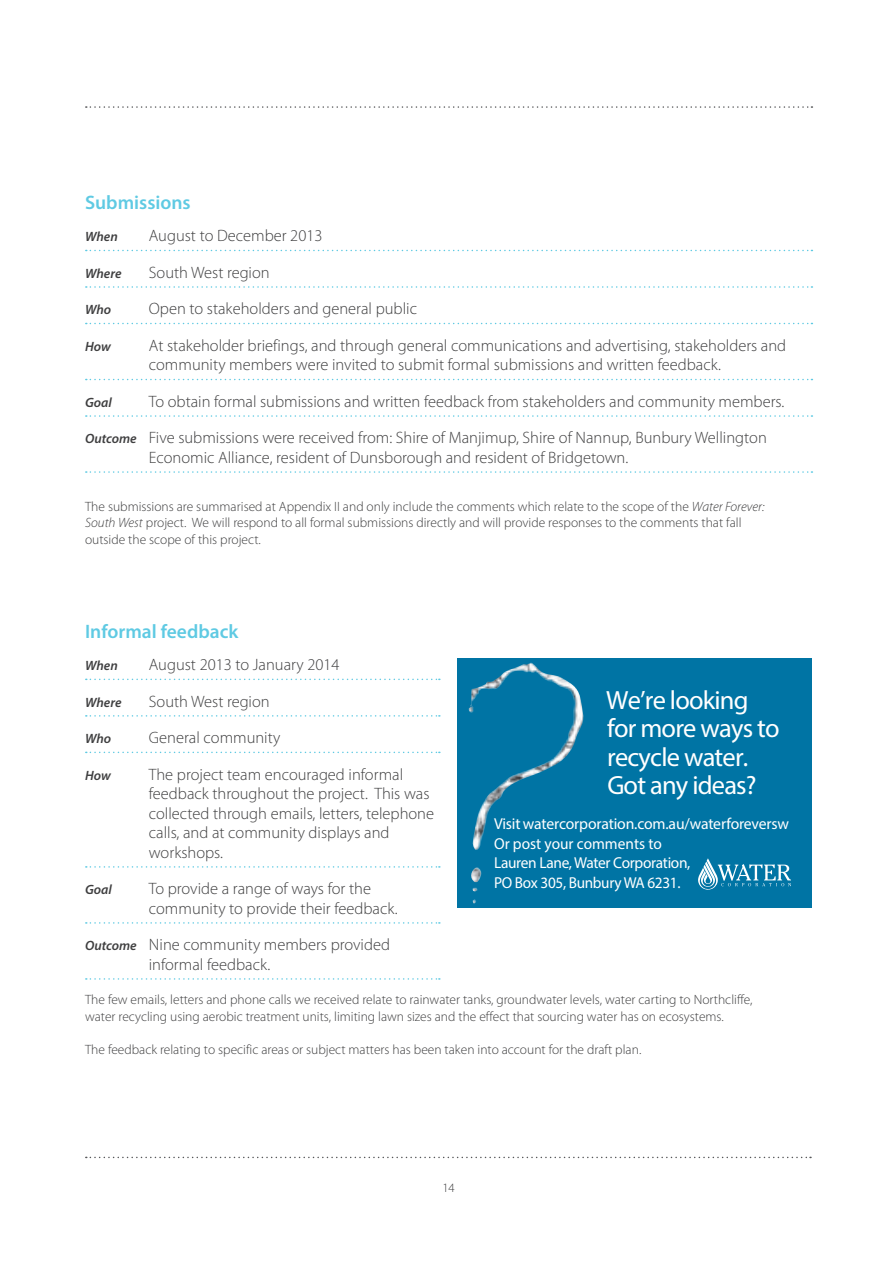
<style>
.page{position:relative;width:893px;height:1263px;background:#fff}
.page>*{position:absolute;margin:0;border:0;box-sizing:border-box;transform-origin:0 0}
.t1{font:26.4px/28.2px "Myriad Pro";letter-spacing:-.03em;color:#fff}
.t2{font:600 19.5px "Myriad Pro";color:#5fcae3}
.Body_copy_9pt{font:300 16.5px/19.5px "Myriad Pro";color:#3e3e3f}
.t3{font:15.9px/19.4px "Myriad Pro";letter-spacing:-.015em;color:#fff}
.Body_copy_9pt-2{font:300 13.5px/16.5px "Myriad Pro";color:#3e3e3f}
.Body_copy_9pt-3{font:italic 600 13.5px "Myriad Pro";color:#3e3e3f}
.t4{font:300 12.75px "Myriad Pro";color:#3e3e3f}
.s1{font-weight:600;font-style:italic;font-size:13.5px}
.s2{font-style:italic}
</style>
<div class="page">
<svg style="left:86px;top:1157px;width:725px;height:1px"></svg>
<svg style="left:86px;top:106px;width:726px;height:2px"></svg>
<svg style="left:86px;top:250px;width:726px;height:1px"></svg>
<svg style="left:86px;top:286px;width:726px;height:2px"></svg>
<svg style="left:86px;top:323px;width:726px;height:1px"></svg>
<svg style="left:86px;top:379px;width:726px;height:1px"></svg>
<svg style="left:86px;top:415px;width:726px;height:2px"></svg>
<svg style="left:86px;top:471px;width:726px;height:2px"></svg>
<svg style="left:86px;top:679px;width:354px;height:1px"></svg>
<svg style="left:86px;top:715px;width:354px;height:2px"></svg>
<svg style="left:86px;top:752px;width:354px;height:1px"></svg>
<svg style="left:86px;top:866px;width:354px;height:2px"></svg>
<svg style="left:86px;top:922px;width:354px;height:2px"></svg>
<svg style="left:86px;top:978px;width:354px;height:2px"></svg>
<div style="left:458px;top:658px;width:354px;height:249px;background:#0074a4"></div>
<img style="left:468px;top:663px;width:116px;height:240px">
<svg style="left:698px;top:858px;width:93px;height:32px"></svg>
<h3 class="t2" style="left:85px;top:190px;width:107px">Submissions</h3>
<p class="Body_copy_9pt-3" style="left:85px;top:228px;width:34px">When</p>
<p class="Body_copy_9pt" style="left:149px;top:226px;width:175px">August to December 2013</p>
<p class="Body_copy_9pt-3" style="left:85px;top:265px;width:38px">Where</p>
<p class="Body_copy_9pt" style="left:149px;top:262px;width:122px">South West region</p>
<p class="Body_copy_9pt-3" style="left:85px;top:301px;width:28px">Who</p>
<p class="Body_copy_9pt" style="left:149px;top:299px;width:270px">Open to stakeholders and general public</p>
<p class="Body_copy_9pt-3" style="left:85px;top:338px;width:27px">How</p>
<p class="Body_copy_9pt" style="left:149px;top:335px;width:639px">At stakeholder briefings, and through general communications and advertising, stakeholders and community members were invited to submit formal submissions and written feedback.</p>
<p class="Body_copy_9pt-3" style="left:85px;top:394px;width:28px">Goal</p>
<p class="Body_copy_9pt" style="left:149px;top:391px;width:637px">To obtain formal submissions and written feedback from stakeholders and community members.</p>
<p class="Body_copy_9pt" style="left:149px;top:428px;width:619px;text-indent:-64px"><span class="s1">Outcome</span> Five submissions were received from: Shire of Manjimup, Shire of Nannup, Bunbury Wellington<br>Economic Alliance, resident of Dunsborough and resident of Bridgetown.</p>
<p class="Body_copy_9pt-2" style="left:85px;top:498px;width:681px">The submissions are summarised at Appendix II and only include the comments which relate to the scope of the <span class="s2">Water Forever:<br>South West</span> project. We will respond to all formal submissions directly and will provide responses to the comments that fall outside the scope of this project.</p>
<h3 class="t2" style="left:85px;top:619px;width:155px">Informal feedback</h3>
<p class="Body_copy_9pt-3" style="left:85px;top:657px;width:34px">When</p>
<p class="Body_copy_9pt" style="left:149px;top:655px;width:192px">August 2013 to January 2014</p>
<p class="Body_copy_9pt-3" style="left:85px;top:693px;width:38px">Where</p>
<p class="Body_copy_9pt" style="left:149px;top:691px;width:122px">South West region</p>
<p class="Body_copy_9pt-3" style="left:85px;top:730px;width:28px">Who</p>
<p class="Body_copy_9pt" style="left:149px;top:728px;width:133px">General community</p>
<p class="Body_copy_9pt-3" style="left:85px;top:766px;width:27px">How</p>
<p class="Body_copy_9pt" style="left:149px;top:764px;width:287px">The project team encouraged informal feedback throughout the project. This was collected through emails, letters, telephone calls, and at community displays and workshops.</p>
<p class="Body_copy_9pt-3" style="left:85px;top:881px;width:28px">Goal</p>
<p class="Body_copy_9pt" style="left:149px;top:879px;width:250px">To provide a range of ways for the community to provide their feedback.</p>
<p class="Body_copy_9pt" style="left:149px;top:935px;width:243px;text-indent:-64px"><span class="s1">Outcome</span> Nine community members provided informal feedback.</p>
<p class="Body_copy_9pt-2" style="left:85px;top:991px;width:669px">The few emails, letters and phone calls we received relate to rainwater tanks, groundwater levels, water carting to Northcliffe, water recycling using aerobic treatment units, limiting lawn sizes and the effect that sourcing water has on ecosystems.</p>
<p class="Body_copy_9pt-2" style="left:85px;top:1041px;width:558px">The feedback relating to specific areas or subject matters has been taken into account for the draft plan.</p>
<p class="t1" style="left:606px;top:686px;width:175px">We’re looking for more ways to recycle water.<br>Got any ideas?</p>
<p class="t3" style="left:494px;top:814px;width:297px">Visit watercorporation.com.au/waterforeversw Or post your comments to<br>Lauren Lane, Water Corporation,<br>PO Box 305, Bunbury WA 6231.</p>
<p class="t4" style="left:442px;top:1180px;width:14px">14</p>
</div>
